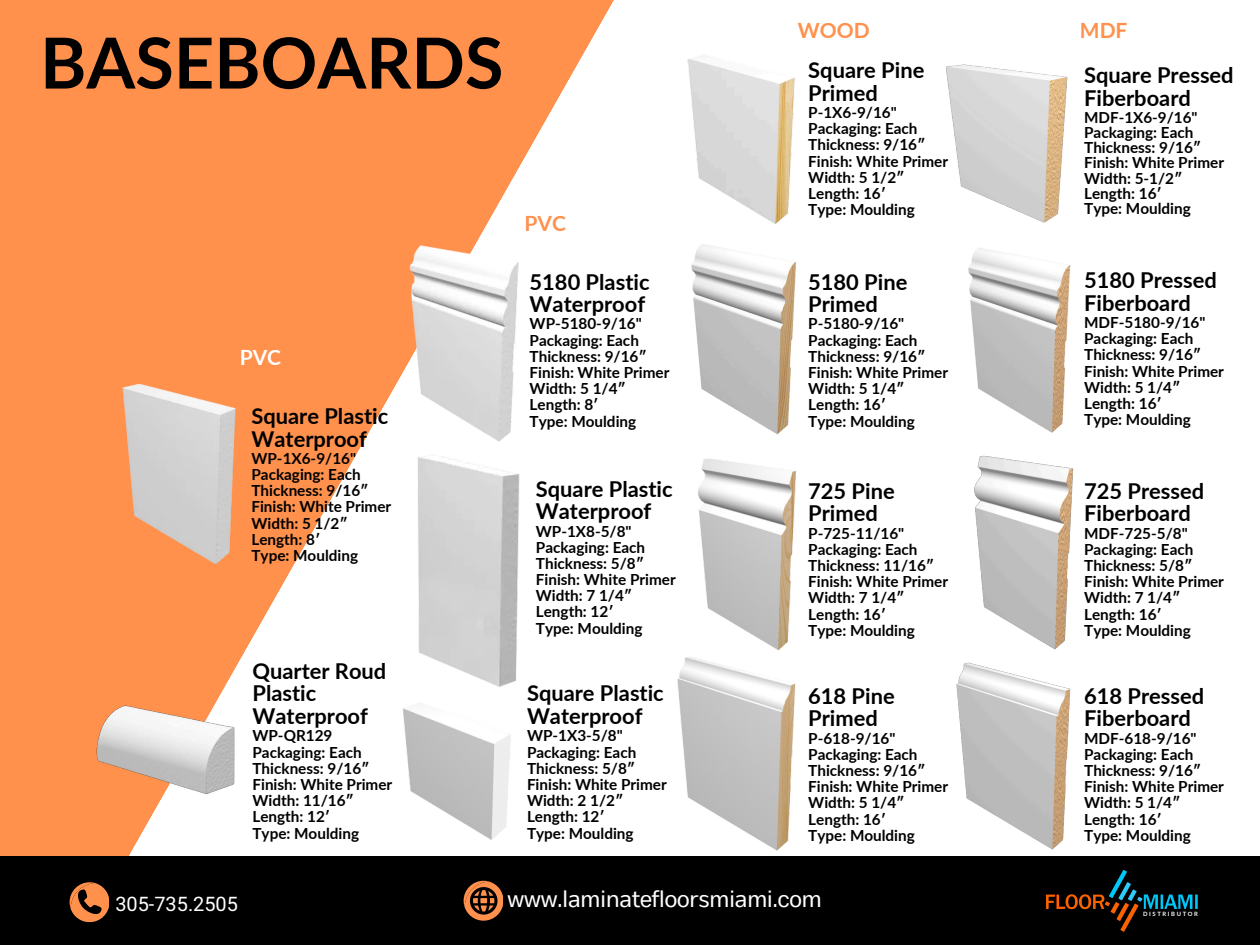
<style>
.page{position:relative;width:1260px;height:945px;background:#fff}
.page>*{position:absolute;margin:0;border:0;box-sizing:border-box;transform-origin:0 0}
.t1{font:700 70.35px "Lato";color:#000}
.t2{font:23.45px "Body Text";color:#fff}
.t3{font:700 21.88px/22.8px "Lato";color:#000}
.t4{font:700 21px "Lato";color:#ff914d}
.t5{font:700 21px "Lato";color:#fff}
.t6{font:19.95px "Araboto";color:#fff}
.t7{font:700 15.22px/16.3px "Lato";color:#000}
.t8{font:700 5.95px "Lato";letter-spacing:.27em;color:#fff}
</style>
<div class="page">
<svg style="left:0;top:0;width:614px;height:856px;fill:#ff914d"></svg>
<div style="left:0;top:856px;width:1260px;height:89px;background:#000"></div>
<img style="left:687px;top:54px;width:109px;height:170px">
<img style="left:946px;top:64px;width:122px;height:159px">
<img style="left:691px;top:244px;width:105px;height:191px">
<img style="left:968px;top:248px;width:103px;height:185px">
<img style="left:698px;top:459px;width:98px;height:191px">
<img style="left:974px;top:455px;width:100px;height:195px">
<img style="left:956px;top:662px;width:115px;height:188px">
<img style="left:677px;top:657px;width:119px;height:194px">
<img style="left:84px;top:380px;width:188px;height:188px">
<img style="left:362px;top:238px;width:211px;height:211px">
<img style="left:349px;top:452px;width:239px;height:239px">
<img style="left:338px;top:653px;width:238px;height:228px">
<img style="left:72px;top:682px;width:198px;height:139px">
<img style="left:1046px;top:870px;width:152px;height:62px">
<svg style="left:464px;top:881px;width:39px;height:39px"></svg>
<svg style="left:70px;top:882px;width:39px;height:40px"></svg>
<h2 class="t1" style="left:40px;top:19px;width:465px">BASEBOARDS</h2>
<h2 class="t5" style="left:240px;top:344px;width:43px">PVC</h2>
<p class="t3" style="left:251px;top:404px;width:138px">Square Plastic<br>Waterproof</p>
<p class="t7" style="left:251px;top:450px;width:141px">WP-1X6-9/16"<br>Packaging: Each<br>Thickness: 9/16″<br>Finish: White Primer<br>Width: 5 1/2″<br>Length: 8′<br>Type: Moulding</p>
<p class="t3" style="left:252px;top:659px;width:135px">Quarter Roud<br>Plastic<br>Waterproof</p>
<p class="t7" style="left:252px;top:727px;width:141px">WP-QR129<br>Packaging: Each<br>Thickness: 9/16″<br>Finish: White Primer<br>Width: 11/16″<br>Length: 12′<br>Type: Moulding</p>
<h6 class="t4" style="left:524px;top:210px;width:43px">PVC</h6>
<h6 class="t3" style="left:530px;top:270px;width:121px">5180 Plastic<br>Waterproof</h6>
<h6 class="t7" style="left:530px;top:315px;width:141px">WP-5180-9/16"<br>Packaging: Each<br>Thickness: 9/16″<br>Finish: White Primer<br>Width: 5 1/4″<br>Length: 8′<br>Type: Moulding</h6>
<h6 class="t3" style="left:536px;top:477px;width:138px">Square Plastic<br>Waterproof</h6>
<h6 class="t7" style="left:536px;top:522px;width:141px">WP-1X8-5/8"<br>Packaging: Each<br>Thickness: 5/8″<br>Finish: White Primer<br>Width: 7 1/4″<br>Length: 12′<br>Type: Moulding</h6>
<p class="t3" style="left:527px;top:682px;width:138px">Square Plastic<br>Waterproof</p>
<p class="t7" style="left:527px;top:727px;width:141px">WP-1X3-5/8"<br>Packaging: Each<br>Thickness: 5/8″<br>Finish: White Primer<br>Width: 2 1/2″<br>Length: 12′<br>Type: Moulding</p>
<p class="t4" style="left:798px;top:17px;width:73px">WOOD</p>
<h6 class="t4" style="left:1080px;top:17px;width:49px">MDF</h6>
<p class="t3" style="left:808px;top:58px;width:118px">Square Pine<br>Primed</p>
<p class="t7" style="left:808px;top:104px;width:141px">P-1X6-9/16"<br>Packaging: Each<br>Thickness: 9/16″<br>Finish: White Primer<br>Width: 5 1/2″<br>Length: 16′<br>Type: Moulding</p>
<p class="t3" style="left:808px;top:270px;width:101px">5180 Pine<br>Primed</p>
<p class="t7" style="left:808px;top:315px;width:141px">P-5180-9/16"<br>Packaging: Each<br>Thickness: 9/16″<br>Finish: White Primer<br>Width: 5 1/4″<br>Length: 16′<br>Type: Moulding</p>
<p class="t3" style="left:808px;top:479px;width:88px">725 Pine<br>Primed</p>
<p class="t7" style="left:808px;top:525px;width:141px">P-725-11/16"<br>Packaging: Each<br>Thickness: 11/16″<br>Finish: White Primer<br>Width: 7 1/4″<br>Length: 16′<br>Type: Moulding</p>
<h4 class="t3" style="left:808px;top:684px;width:88px">618 Pine<br>Primed</h4>
<h4 class="t7" style="left:808px;top:730px;width:141px">P-618-9/16"<br>Packaging: Each<br>Thickness: 9/16″<br>Finish: White Primer<br>Width: 5 1/4″<br>Length: 16′<br>Type: Moulding</h4>
<p class="t3" style="left:1084px;top:63px;width:151px">Square Pressed<br>Fiberboard</p>
<p class="t7" style="left:1084px;top:109px;width:141px;line-height:15.2px">MDF-1X6-9/16"<br>Packaging: Each<br>Thickness: 9/16″<br>Finish: White Primer<br>Width: 5-1/2″<br>Length: 16′<br>Type: Moulding</p>
<p class="t3" style="left:1084px;top:268px;width:134px">5180 Pressed<br>Fiberboard</p>
<p class="t7" style="left:1084px;top:314px;width:141px">MDF-5180-9/16"<br>Packaging: Each<br>Thickness: 9/16″<br>Finish: White Primer<br>Width: 5 1/4″<br>Length: 16′<br>Type: Moulding</p>
<h6 class="t3" style="left:1084px;top:479px;width:121px">725 Pressed<br>Fiberboard</h6>
<h6 class="t7" style="left:1084px;top:525px;width:141px">MDF-725-5/8"<br>Packaging: Each<br>Thickness: 5/8″<br>Finish: White Primer<br>Width: 7 1/4″<br>Length: 16′<br>Type: Moulding</h6>
<p class="t3" style="left:1084px;top:684px;width:121px">618 Pressed<br>Fiberboard</p>
<p class="t7" style="left:1084px;top:730px;width:141px">MDF-618-9/16"<br>Packaging: Each<br>Thickness: 9/16″<br>Finish: White Primer<br>Width: 5 1/4″<br>Length: 16′<br>Type: Moulding</p>
<p class="t6" style="left:115px;top:893px;width:124px">305-735.2505</p>
<h5 class="t2" style="left:507px;top:885px;width:316px">www.laminatefloorsmiami.com</h5>
<p class="t8" style="left:1143px;top:911px;width:56px">DISTRIBUTOR</p>
</div>
